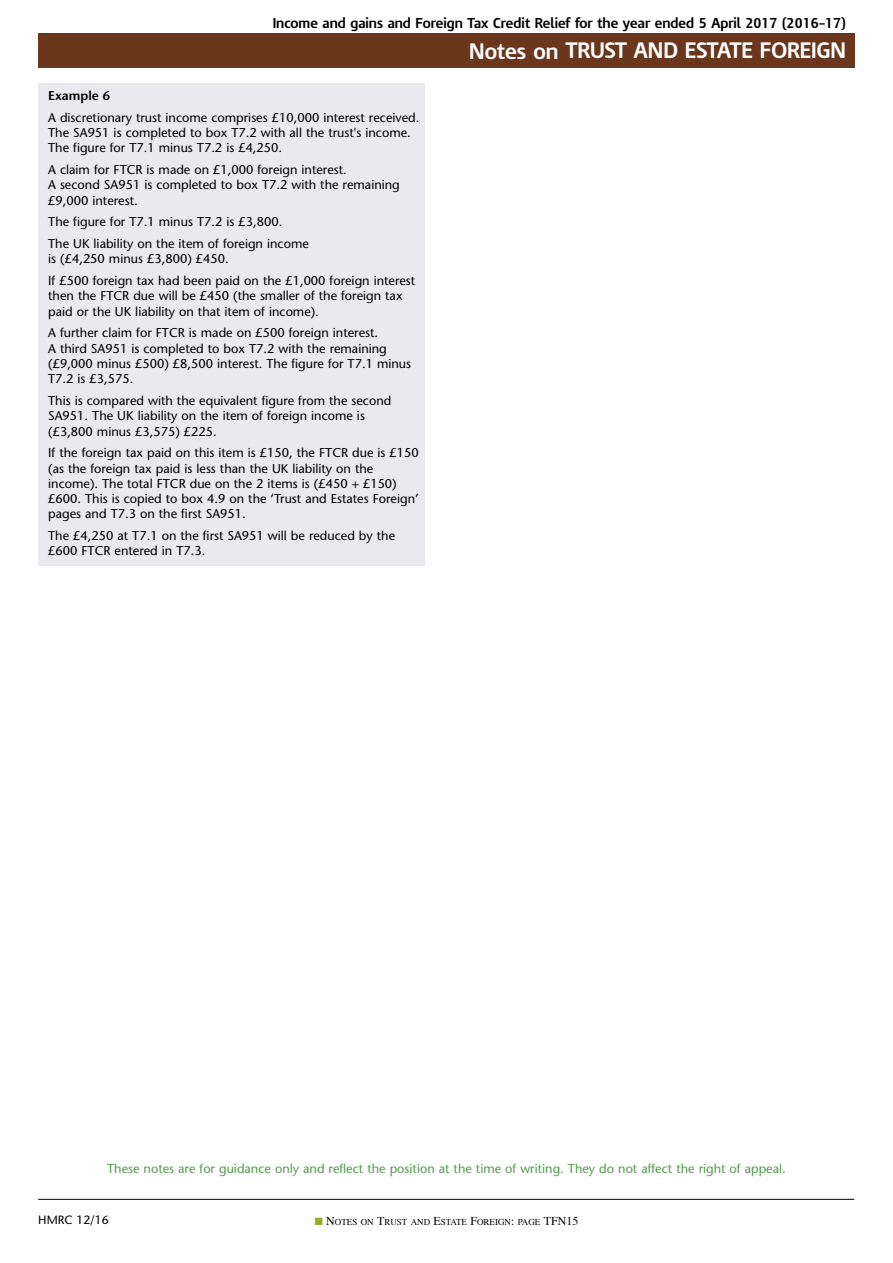
<style>
.page{position:relative;width:893px;height:1263px;background:#fff}
.page>*{position:absolute;margin:0;border:0;box-sizing:border-box;transform-origin:0 0}
.t1{font:700 21px "IR Modena";color:#fff}
.t2{font:700 13.5px "IR Modena";color:#000}
.t3{font:12.75px/15.3px "Stone Sans";color:#000}
.t4{font:12.75px "Stone Sans";color:#549b4d}
.t5{font:600 12.75px "Stone Sans";color:#000}
.t6{font:12px "Stone Sans";color:#000}
.t7{font:9px "Times";color:#000}
.s1{color:#9baa24}
.s2{font-size:12px}
</style>
<div class="page">
<div style="left:38px;top:83px;width:387px;height:482px;background:#eae9ee"></div>
<hr style="left:38px;top:1199px;width:816px;height:1px;background:#000">
<div style="left:38px;top:34px;width:817px;height:34px;background:#6a371d"></div>
<p class="t2" style="left:273px;top:18px;width:575px">Income and gains and Foreign Tax Credit Relief for the year ended 5 April 2017 (2016–17)</p>
<h1 class="t1" style="left:469px;top:42px;width:378px">Notes on TRUST AND ESTATE FOREIGN</h1>
<p class="t5" style="left:48px;top:91px;width:63px">Example 6</p>
<p class="t3" style="left:48px;top:111px;width:373px">A discretionary trust income comprises £10,000 interest received.<br>The SA951 is completed to box T7.2 with all the trust's income.<br>The figure for T7.1 minus T7.2 is £4,250.</p>
<p class="t3" style="left:48px;top:163px;width:353px">A claim for FTCR is made on £1,000 foreign interest.<br>A second SA951 is completed to box T7.2 with the remaining £9,000 interest.</p>
<p class="t3" style="left:48px;top:212px;width:262px;line-height:21.8px">The figure for T7.1 minus T7.2 is £3,800.<br>The UK liability on the item of foreign income</p>
<p class="t3" style="left:48px;top:249px;width:369px;line-height:21.8px">is (£4,250 minus £3,800) £450.<br>If £500 foreign tax had been paid on the £1,000 foreign interest</p>
<p class="t3" style="left:48px;top:290px;width:356px">then the FTCR due will be £450 (the smaller of the foreign tax paid or the UK liability on that item of income).</p>
<p class="t3" style="left:48px;top:327px;width:364px">A further claim for FTCR is made on £500 foreign interest.<br>A third SA951 is completed to box T7.2 with the remaining (£9,000 minus £500) £8,500 interest. The figure for T7.1 minus T7.2 is £3,575.</p>
<p class="t3" style="left:48px;top:394px;width:345px">This is compared with the equivalent figure from the second<br>SA951. The UK liability on the item of foreign income is (£3,800 minus £3,575) £225.</p>
<p class="t3" style="left:48px;top:446px;width:372px">If the foreign tax paid on this item is £150, the FTCR due is £150 (as the foreign tax paid is less than the UK liability on the income). The total FTCR due on the 2 items is (£450 + £150) £600. This is copied to box 4.9 on the ‘Trust and Estates Foreign’ pages and T7.3 on the first SA951.</p>
<p class="t3" style="left:48px;top:529px;width:348px">The £4,250 at T7.1 on the first SA951 will be reduced by the £600 FTCR entered in T7.3.</p>
<p class="t4" style="left:107px;top:1164px;width:680px">These notes are for guidance only and reflect the position at the time of writing. They do not affect the right of appeal.</p>
<p class="t6" style="left:38px;top:1215px;width:72px">HMRC 12/16</p>
<p class="t7" style="left:315px;top:1218px;width:265px"><span class="s1">■</span> <span class="s2">N</span>OTES ON <span class="s2">T</span>RUST AND <span class="s2">E</span>STATE <span class="s2">F</span>OREIGN<span class="s2">:</span> PAGE <span class="s2">TFN15</span></p>
</div>
